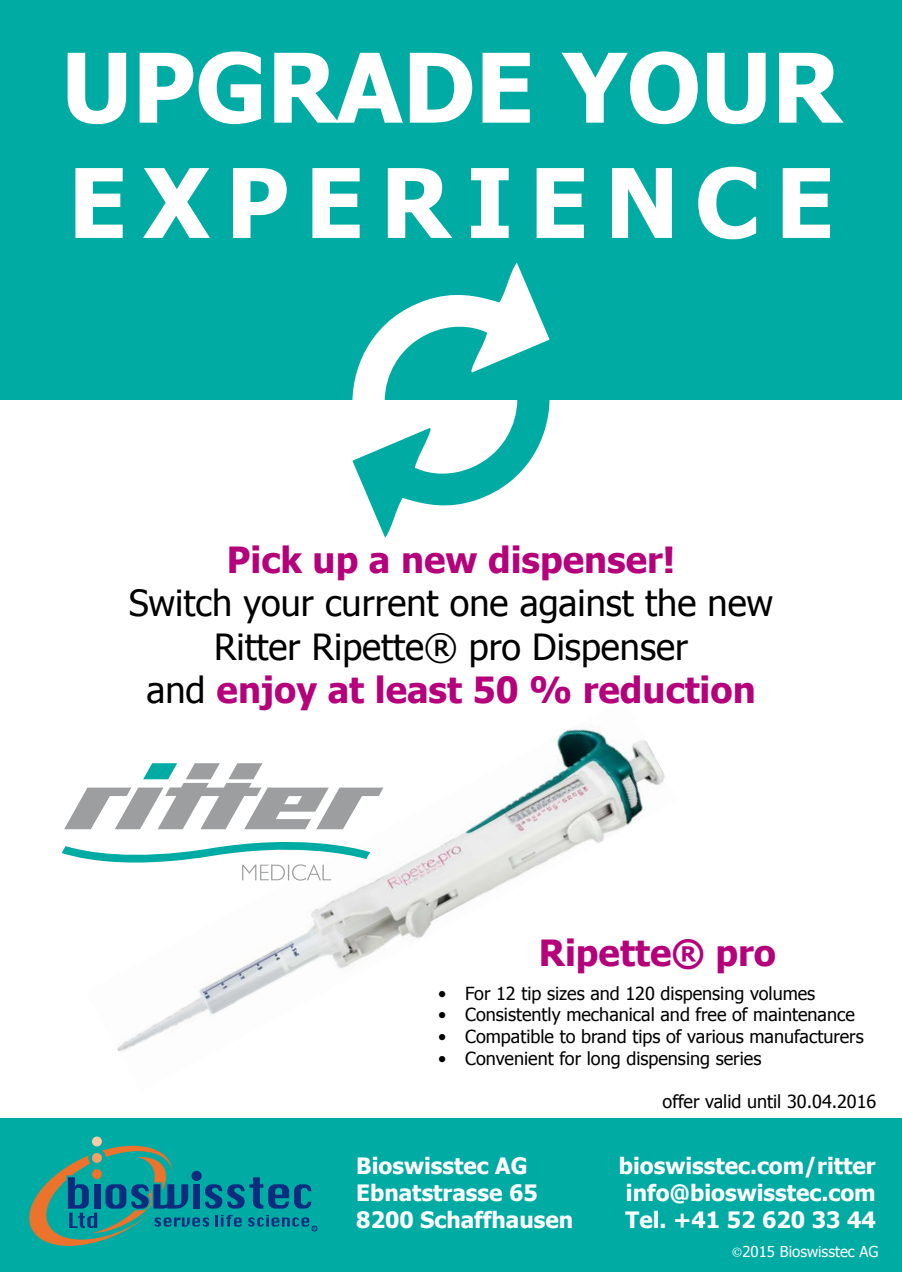
<style>
.page{position:relative;width:902px;height:1272px;background:#fff}
.page>*{position:absolute;margin:0;border:0;box-sizing:border-box;transform-origin:0 0}
.t1{font:700 96px/115.2px "Tahoma";letter-spacing:.085em;color:#fff}
.t2{font:36px/43.2px "Tahoma";color:#000;text-align:center}
.t3{font:700 36px "Tahoma";color:#b5007c}
.t4{font:700 22.5px "Tahoma";color:#fff}
.t5{font:18px "Tahoma";color:#000}
.t6{font:15px "Tahoma";color:#fff}
.t7{font:4.65px "Myriad";color:#0c2c80}
.s1{font-weight:700;color:#b5007c}
.s2{font-family:"Minion Pro"}
</style>
<div class="page">
<div style="left:0;top:0;width:901px;height:400px;background:#00aba4"></div>
<div style="left:0;top:1118px;width:901px;height:153px;background:#00aba4"></div>
<img style="left:117px;top:727px;width:548px;height:325px">
<svg style="left:62px;top:763px;width:321px;height:117px"></svg>
<div style="left:92px;top:1136px;width:10px;height:10px;background:#facba8;border-radius:50%"></div>
<svg style="left:29px;top:1145px;width:288px;height:101px"></svg>
<svg style="left:352px;top:263px;width:197px;height:274px"></svg>
<h1 class="t1" style="left:61px;top:24px;width:781px">UPGRADE YOUR<br>EXPERIENCE</h1>
<h2 class="t3" style="left:227px;top:535px;width:450px">Pick up a new dispenser!</h2>
<h2 class="t2" style="left:129px;top:580px;width:646px">Switch your current one against the new<br>Ritter Ripette® pro Dispenser<br>and <span class="s1">enjoy at least 50 % reduction</span></h2>
<p class="t7" style="left:313px;top:1226px;width:4px">R</p>
<h2 class="t3" style="left:539px;top:927px;width:238px">Ripette® pro</h2>
<p class="t5" style="left:438px;top:981px;width:378px">• For 12 tip sizes and 120 dispensing volumes</p>
<p class="t5" style="left:438px;top:1002px;width:418px">• Consistently mechanical and free of maintenance</p>
<p class="t5" style="left:438px;top:1024px;width:427px">• Compatible to brand tips of various manufacturers</p>
<p class="t5" style="left:438px;top:1045px;width:324px">• Convenient for long dispensing series</p>
<p class="t5" style="left:662px;top:1089px;width:215px">offer valid until 30.04.2016</p>
<p class="t4" style="left:356px;top:1150px;width:173px">Bioswisstec AG</p>
<p class="t4" style="left:618px;top:1150px;width:258px">bioswisstec.com/ritter</p>
<p class="t4" style="left:356px;top:1177px;width:183px">Ebnatstrasse 65</p>
<p class="t4" style="left:625px;top:1177px;width:251px">info@bioswisstec.com</p>
<p class="t4" style="left:356px;top:1204px;width:218px">8200 Schaffhausen</p>
<p class="t4" style="left:625px;top:1204px;width:251px">Tel. +41 52 620 33 44</p>
<p class="t6" style="left:731px;top:1241px;width:148px"><span class="s2">©</span>2015 Bioswisstec AG</p>
</div>
